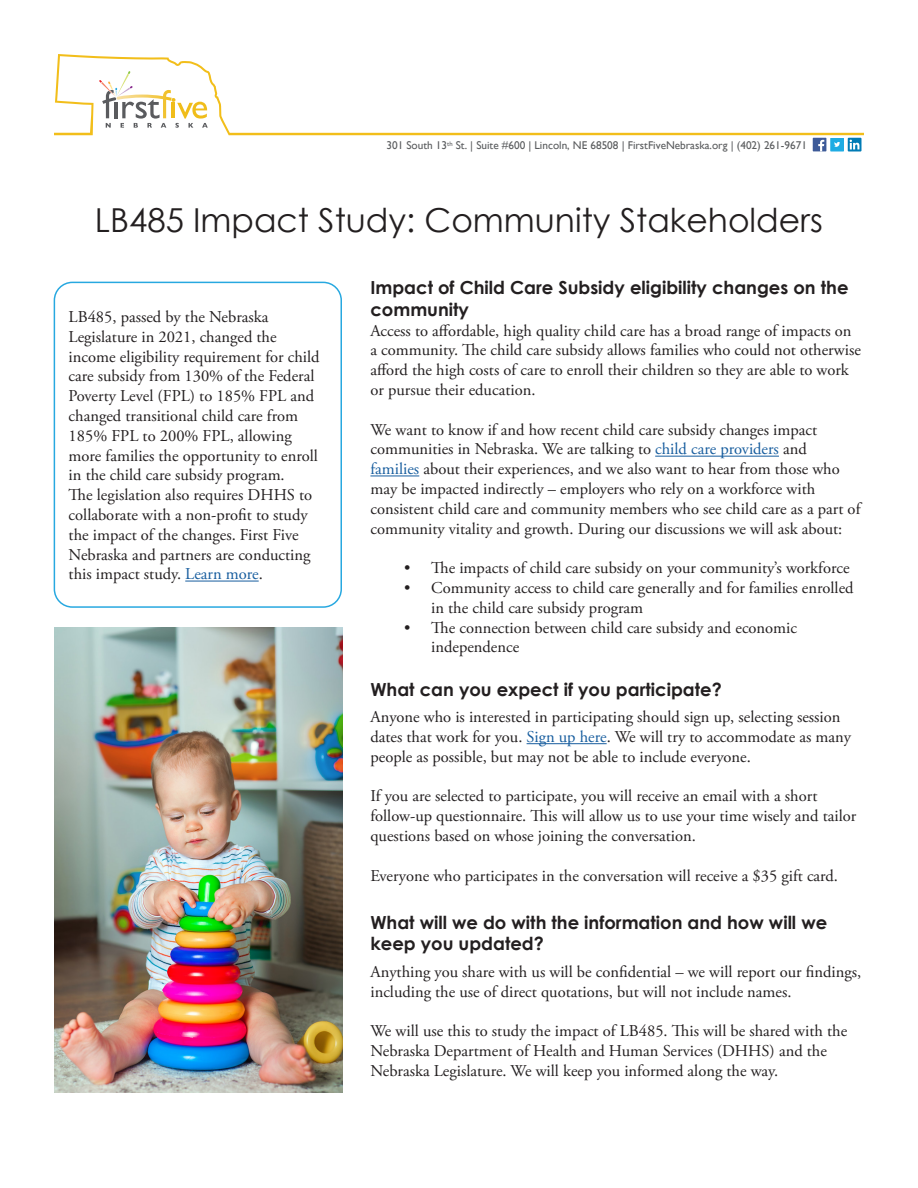
<style>
.page{position:relative;width:918px;height:1188px;background:#fff}
.page>*{position:absolute;margin:0;border:0;box-sizing:border-box;transform-origin:0 0}
.t1{font:33px "Century Gothic";color:#231f20}
.t2{font:700 18px/21.6px "Century Gothic";color:#231f20}
.t3{font:16.5px/19.8px "Adobe Garamond Pro";color:#231f20}
.t4{font:11.25px "Gill Sans";color:#5a5c5e}
.s1{color:#175d9e}
</style>
<div class="page">
<img style="left:54px;top:627px;width:288px;height:466px">
<svg style="left:54px;top:54px;width:810px;height:81px"></svg>
<div style="left:813px;top:138px;width:13px;height:13px;background:#3d5a98"></div>
<svg style="left:818px;top:140px;width:6px;height:11px"></svg>
<svg style="left:830px;top:138px;width:14px;height:14px"></svg>
<svg style="left:848px;top:138px;width:13px;height:14px"></svg>
<svg style="left:850px;top:140px;width:9px;height:9px"></svg>
<hr style="left:655px;top:456px;width:124px;height:1px;background:#175d9e">
<hr style="left:370px;top:476px;width:49px;height:1px;background:#175d9e">
<hr style="left:527px;top:743px;width:80px;height:1px;background:#175d9e">
<hr style="left:185px;top:581px;width:74px;height:1px;background:#175d9e">
<div style="left:54px;top:282px;width:288px;height:326px;border:2px solid #27a8e0;border-radius:18px"></div>
<p class="t4" style="left:387px;top:139px;width:422px">301 South 13<sup>th</sup> St. | Suite #600 | Lincoln, NE 68508 | FirstFiveNebraska.org | (402) 261-9671</p>
<p class="t1" style="left:95px;top:197px;width:730px">LB485 Impact Study: Community Stakeholders</p>
<p class="t3" style="left:69px;top:307px;width:253px">LB485, passed by the Nebraska Legislature in 2021, changed the income eligibility requirement for child care subsidy from 130% of the Federal Poverty Level (FPL) to 185% FPL and changed transitional child care from 185% FPL to 200% FPL, allowing more families the opportunity to enroll in the child care subsidy program.<br>The legislation also requires DHHS to collaborate with a non-profit to study the impact of the changes. First Five Nebraska and partners are conducting this impact study. <span class="s1">Learn more</span>.</p>
<p class="t2" style="left:370px;top:276px;width:480px">Impact of Child Care Subsidy eligibility changes on the community</p>
<p class="t3" style="left:370px;top:321px;width:492px">Access to affordable, high quality child care has a broad range of impacts on a community. The child care subsidy allows families who could not otherwise afford the high costs of care to enroll their children so they are able to work or pursue their education.</p>
<p class="t3" style="left:370px;top:420px;width:492px">We want to know if and how recent child care subsidy changes impact communities in Nebraska. We are talking to <span class="s1">child care providers</span> and<br><span class="s1">families</span> about their experiences, and we also want to hear from those who may be impacted indirectly – employers who rely on a workforce with consistent child care and community members who see child care as a part of community vitality and growth. During our discussions we will ask about:</p>
<p class="t3" style="left:404px;top:559px;width:447px">• The impacts of child care subsidy on your community’s workforce</p>
<p class="t3" style="left:431px;top:579px;width:424px;text-indent:-27px">• Community access to child care generally and for families enrolled in the child care subsidy program</p>
<p class="t3" style="left:431px;top:618px;width:367px;text-indent:-27px">• The connection between child care subsidy and economic independence</p>
<p class="t2" style="left:370px;top:678px;width:353px">What can you expect if you participate?</p>
<p class="t3" style="left:370px;top:708px;width:482px">Anyone who is interested in participating should sign up, selecting session dates that work for you. <span class="s1">Sign up here</span>. We will try to accommodate as many people as possible, but may not be able to include everyone.</p>
<p class="t3" style="left:370px;top:787px;width:487px">If you are selected to participate, you will receive an email with a short follow-up questionnaire. This will allow us to use your time wisely and tailor questions based on whose joining the conversation.</p>
<p class="t3" style="left:370px;top:866px;width:469px">Everyone who participates in the conversation will receive a $35 gift card.</p>
<p class="t2" style="left:370px;top:911px;width:458px">What will we do with the information and how will we keep you updated?</p>
<p class="t3" style="left:370px;top:962px;width:492px">Anything you share with us will be confidential – we will report our findings, including the use of direct quotations, but will not include names.</p>
<p class="t3" style="left:370px;top:1022px;width:478px">We will use this to study the impact of LB485. This will be shared with the<br>Nebraska Department of Health and Human Services (DHHS) and the<br>Nebraska Legislature. We will keep you informed along the way.</p>
</div>
